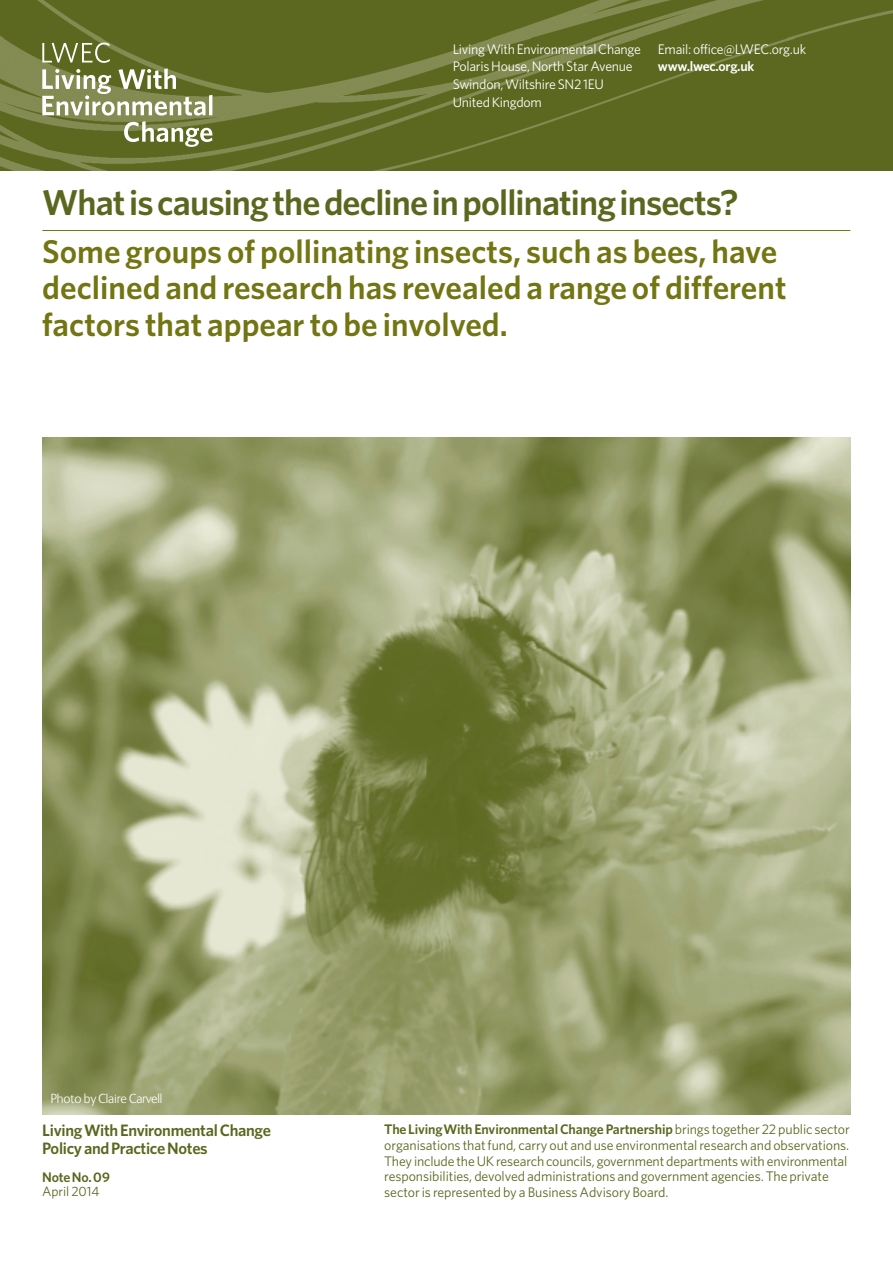
<style>
.page{position:relative;width:893px;height:1263px;background:#fff}
.page>*{position:absolute;margin:0;border:0;box-sizing:border-box;transform-origin:0 0}
.t1{font:600 36px "Whitney HTF";letter-spacing:-.025em;color:#5b671f}
.t2{font:600 33px/36.8px "Whitney HTF";color:#727512}
.t3{font:600 16.5px/18px "Whitney HTF";letter-spacing:-.02em;color:#5b671f}
.t4{font:13.8px/15.8px "Whitney HTF";letter-spacing:-.005em;color:#5b671f}
.t5{font:13.8px/17.7px "Whitney HTF";letter-spacing:-.02em;color:#fff}
.t6{font:600 13.8px "Whitney HTF";letter-spacing:-.02em;color:#fff}
.t7{font:600 13.8px "Whitney HTF";letter-spacing:-.02em;color:#5b671f}
.t8{font:300 13.5px "FS Ingrid";letter-spacing:-.015em;color:#fff}
.t9{font:13.5px "Whitney HTF";letter-spacing:-.005em;color:#5b671f}
.s1{font-weight:600}
</style>
<div class="page">
<img style="left:42px;top:437px;width:808px;height:677px">
<hr style="left:42px;top:230px;width:808px;height:1px;background:#727512">
<img style="left:0;top:0;width:892px;height:170px">
<svg style="left:42px;top:43px;width:170px;height:104px;background:#87905a"></svg>
<p class="t5" style="left:453px;top:41px;width:190px">Living With Environmental Change<br>Polaris House, North Star Avenue<br>Swindon, Wiltshire SN2 1EU<br>United Kingdom</p>
<p class="t5" style="left:658px;top:41px;width:150px">Email: office@LWEC.org.uk</p>
<p class="t6" style="left:658px;top:61px;width:98px">www.lwec.org.uk</p>
<h1 class="t1" style="left:42px;top:189px;width:698px">What is causing the decline in pollinating insects?</h1>
<h2 class="t2" style="left:42px;top:235px;width:746px">Some groups of pollinating insects, such as bees, have declined and research has revealed a range of different factors that appear to be involved.</h2>
<p class="t8" style="left:51px;top:1093px;width:113px">Photo by Claire Carvell</p>
<p class="t3" style="left:42px;top:1122px;width:230px">Living With Environmental Change<br>Policy and Practice Notes</p>
<p class="t7" style="left:42px;top:1172px;width:69px">Note No. 09</p>
<p class="t9" style="left:42px;top:1186px;width:59px">April 2014</p>
<p class="t4" style="left:384px;top:1122px;width:467px"><span class="s1">The LivingWith Environmental Change Partnership</span> brings together 22 public sector organisations that fund, carry out and use environmental research and observations.<br>They include the UK research councils, government departments with environmental responsibilities, devolved administrations and government agencies. The private sector is represented by a Business Advisory Board.</p>
</div>
